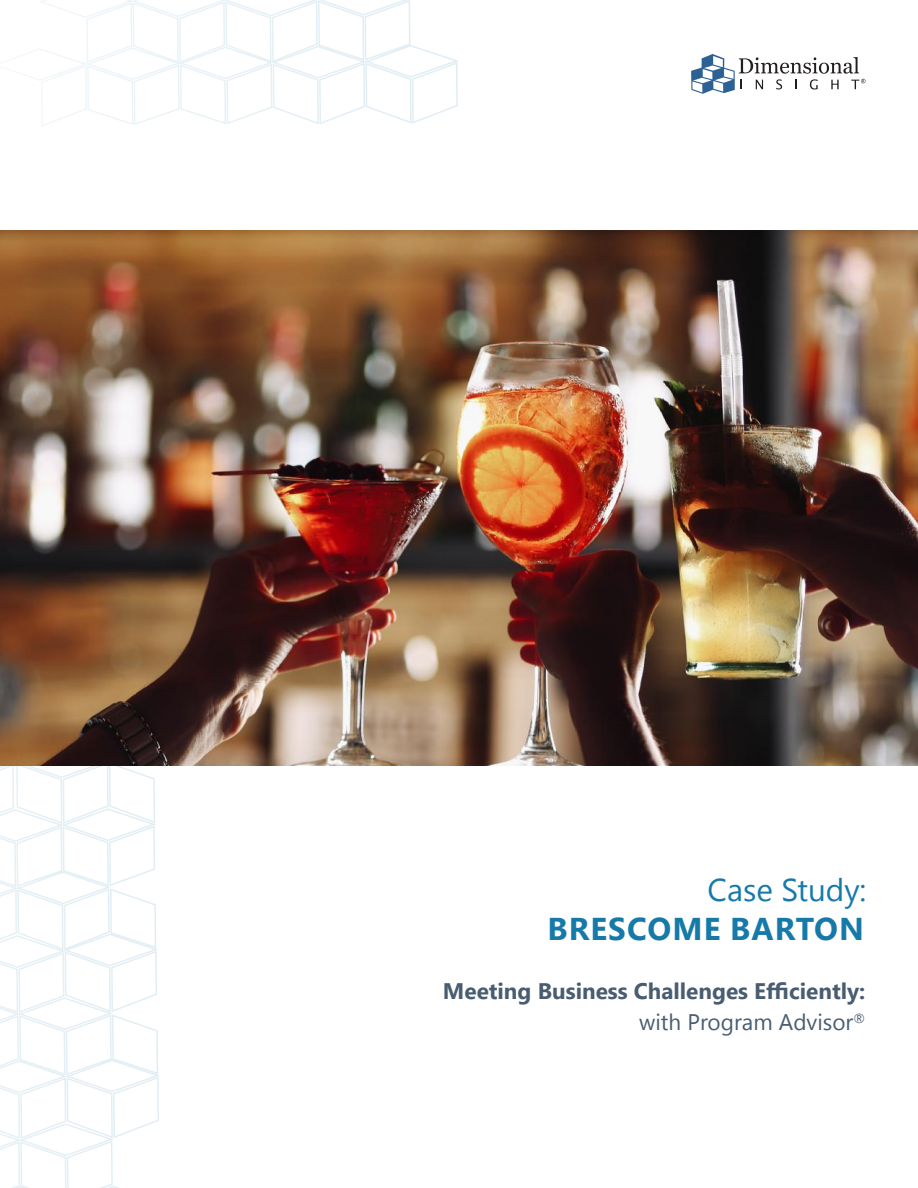
<style>
.page{position:relative;width:918px;height:1188px;background:#fff}
.page>*{position:absolute;margin:0;border:0;box-sizing:border-box;transform-origin:0 0}
.t1{font:700 31.5px "Segoe UI";letter-spacing:.035em;color:#167aa9}
.t2{font:31.5px "Segoe UI";color:#167aa9}
.t3{font:700 22.5px/31.5px "Segoe UI";color:#495d71;text-align:right}
.s1{font-weight:400}
</style>
<div class="page">
<svg style="left:5px;top:0;width:453px;height:126px"></svg>
<svg style="left:0;top:765px;width:163px;height:423px"></svg>
<img style="left:0;top:230px;width:918px;height:535px">
<svg style="left:691px;top:54px;width:174px;height:40px"></svg>
<h1 class="t2" style="left:708px;top:868px;width:160px">Case Study:</h1>
<h1 class="t1" style="left:547px;top:904px;width:318px">BRESCOME BARTON</h1>
<p class="t3" style="left:443px;top:975px;width:424px">Meeting Business Challenges Efficiently: <span class="s1">with Program Advisor</span><sup>®</sup></p>
</div>
